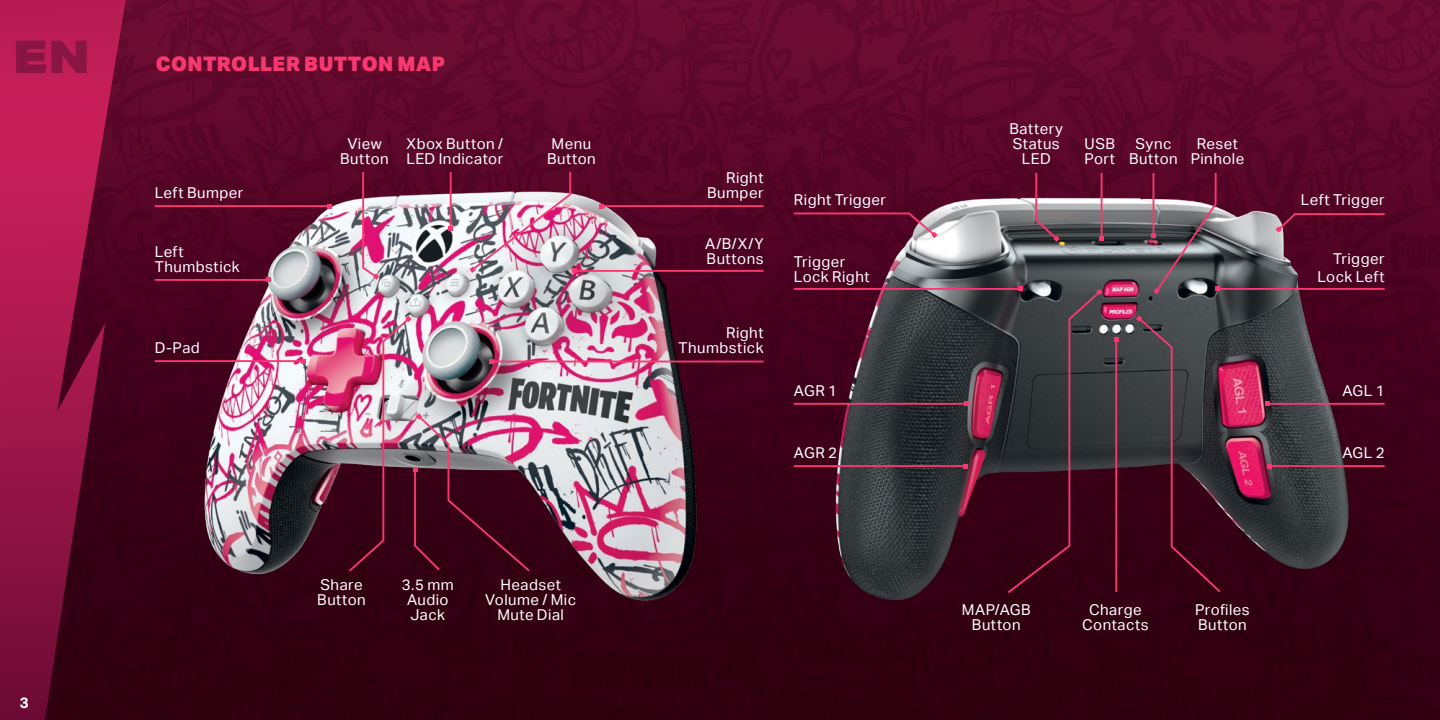
<style>
.page{position:relative;width:1440px;height:720px;background:#fff}
.page>*{position:absolute;margin:0;border:0;box-sizing:border-box;transform-origin:0 0}
.t1{font:900 45px "Aktiv Grotesk Ex";color:#891642}
.t2{font:900 20px "Aktiv Grotesk";letter-spacing:.015em;color:#fa3870}
.t3{font:15px/15px "Aktiv Grotesk";letter-spacing:.03em;color:#fff}
.t4{font:700 15px "Aktiv Grotesk";color:#fff}
</style>
<div class="page">
<img style="left:126px;top:0;width:1314px;height:720px">
<svg style="left:0;top:0;width:126px;height:720px;background:#85103b"></svg>
<img style="left:181px;top:176px;width:531px;height:441px">
<img style="left:809px;top:179px;width:570px;height:431px">
<hr style="left:155px;top:360px;width:149px;height:2px;background:#fa3870">
<svg style="left:302px;top:359px;width:4px;height:4px"></svg>
<hr style="left:794px;top:465px;width:172px;height:2px;background:#fa3870">
<svg style="left:964px;top:464px;width:4px;height:4px"></svg>
<hr style="left:1115px;top:340px;width:2px;height:252px;background:#fa3870">
<svg style="left:1114px;top:337px;width:5px;height:5px"></svg>
<hr style="left:491px;top:361px;width:273px;height:1px;background:#fa3870">
<hr style="left:1268px;top:403px;width:117px;height:2px;background:#fa3870">
<svg style="left:1265px;top:402px;width:5px;height:4px"></svg>
<hr style="left:1269px;top:465px;width:116px;height:2px;background:#fa3870">
<svg style="left:1267px;top:464px;width:5px;height:4px"></svg>
<hr style="left:155px;top:279px;width:113px;height:2px;background:#fa3870">
<svg style="left:266px;top:278px;width:5px;height:4px"></svg>
<hr style="left:794px;top:403px;width:173px;height:2px;background:#fa3870">
<svg style="left:965px;top:402px;width:4px;height:4px"></svg>
<svg style="left:792px;top:212px;width:146px;height:26px;background:#6b1e3d"></svg>
<hr style="left:575px;top:270px;width:189px;height:2px;background:#fa3870">
<hr style="left:602px;top:205px;width:162px;height:2px;background:#fa3870">
<svg style="left:600px;top:204px;width:4px;height:4px"></svg>
<hr style="left:1218px;top:288px;width:167px;height:2px;background:#fa3870">
<svg style="left:1275px;top:212px;width:111px;height:21px;background:#650f31"></svg>
<hr style="left:155px;top:205px;width:174px;height:2px;background:#fa3870">
<svg style="left:327px;top:204px;width:5px;height:4px"></svg>
<svg style="left:361px;top:170px;width:18px;height:110px;background:#bd5f88"></svg>
<img style="left:469px;top:170px;width:108px;height:103px">
<svg style="left:1136px;top:315px;width:87px;height:279px;background:#3d232f"></svg>
<svg style="left:1034px;top:171px;width:26px;height:71px;background:#764a5b"></svg>
<hr style="left:1101px;top:173px;width:2px;height:66px;background:#fa3870">
<svg style="left:1099px;top:236px;width:5px;height:5px"></svg>
<svg style="left:1151px;top:171px;width:69px;height:123px;background:#6e5461"></svg>
<hr style="left:794px;top:288px;width:226px;height:2px;background:#fa3870">
<svg style="left:1006px;top:287px;width:97px;height:308px;background:#39222d"></svg>
<hr style="left:450px;top:172px;width:2px;height:57px;background:#fa3870">
<svg style="left:448px;top:227px;width:5px;height:4px"></svg>
<img style="left:347px;top:316px;width:185px;height:257px">
<h1 class="t1" style="left:13px;top:27px;width:79px">EN</h1>
<h2 class="t2" style="left:156px;top:51px;width:291px">CONTROLLER BUTTON MAP</h2>
<p class="t3" style="left:155px;top:185px;width:90px">Left Bumper</p>
<p class="t3" style="left:155px;top:245px;width:86px">Left<br>Thumbstick</p>
<p class="t3" style="left:155px;top:340px;width:47px">D-Pad</p>
<p class="t3" style="left:340px;top:136px;width:50px;text-align:center">View<br>Button</p>
<p class="t3" style="left:406px;top:136px;width:98px">Xbox Button /<br>LED Indicator</p>
<p class="t3" style="left:547px;top:136px;width:50px">Menu<br>Button</p>
<p class="t4" style="left:20px;top:694px;width:10px">3</p>
<p class="t3" style="left:317px;top:578px;width:50px">Share<br>Button</p>
<p class="t3" style="left:402px;top:578px;width:53px;text-align:center">3.5 mm<br>Audio<br>Jack</p>
<p class="t3" style="left:485px;top:578px;width:92px;text-align:center">Headset<br>Volume / Mic<br>Mute Dial</p>
<p class="t3" style="left:707px;top:170px;width:58px;text-align:right">Right<br>Bumper</p>
<p class="t3" style="left:705px;top:236px;width:60px">A/B/X/Y<br>Buttons</p>
<p class="t3" style="left:679px;top:325px;width:87px;text-align:right">Right<br>Thumbstick</p>
<p class="t3" style="left:794px;top:192px;width:94px">Right Trigger</p>
<p class="t3" style="left:794px;top:254px;width:77px">Trigger<br>Lock Right</p>
<p class="t3" style="left:794px;top:384px;width:45px">AGR 1</p>
<p class="t3" style="left:794px;top:446px;width:45px">AGR 2</p>
<p class="t3" style="left:1010px;top:121px;width:55px;text-align:center">Battery<br>Status<br>LED</p>
<p class="t3" style="left:1084px;top:136px;width:32px">USB<br>Port</p>
<p class="t3" style="left:1129px;top:136px;width:50px;text-align:center">Sync<br>Button</p>
<p class="t3" style="left:1191px;top:136px;width:55px;text-align:center">Reset<br>Pinhole</p>
<p class="t3" style="left:1301px;top:192px;width:85px">Left Trigger</p>
<p class="t3" style="left:1317px;top:250px;width:69px;line-height:17.5px;text-align:right">Trigger<br>Lock Left</p>
<p class="t3" style="left:1342px;top:384px;width:44px">AGL 1</p>
<p class="t3" style="left:1342px;top:446px;width:44px">AGL 2</p>
<p class="t3" style="left:962px;top:602px;width:71px;text-align:center">MAP/AGB<br>Button</p>
<p class="t3" style="left:1082px;top:602px;width:68px;text-align:center">Charge<br>Contacts</p>
<p class="t3" style="left:1195px;top:602px;width:56px">Profiles<br>Button</p>
</div>
